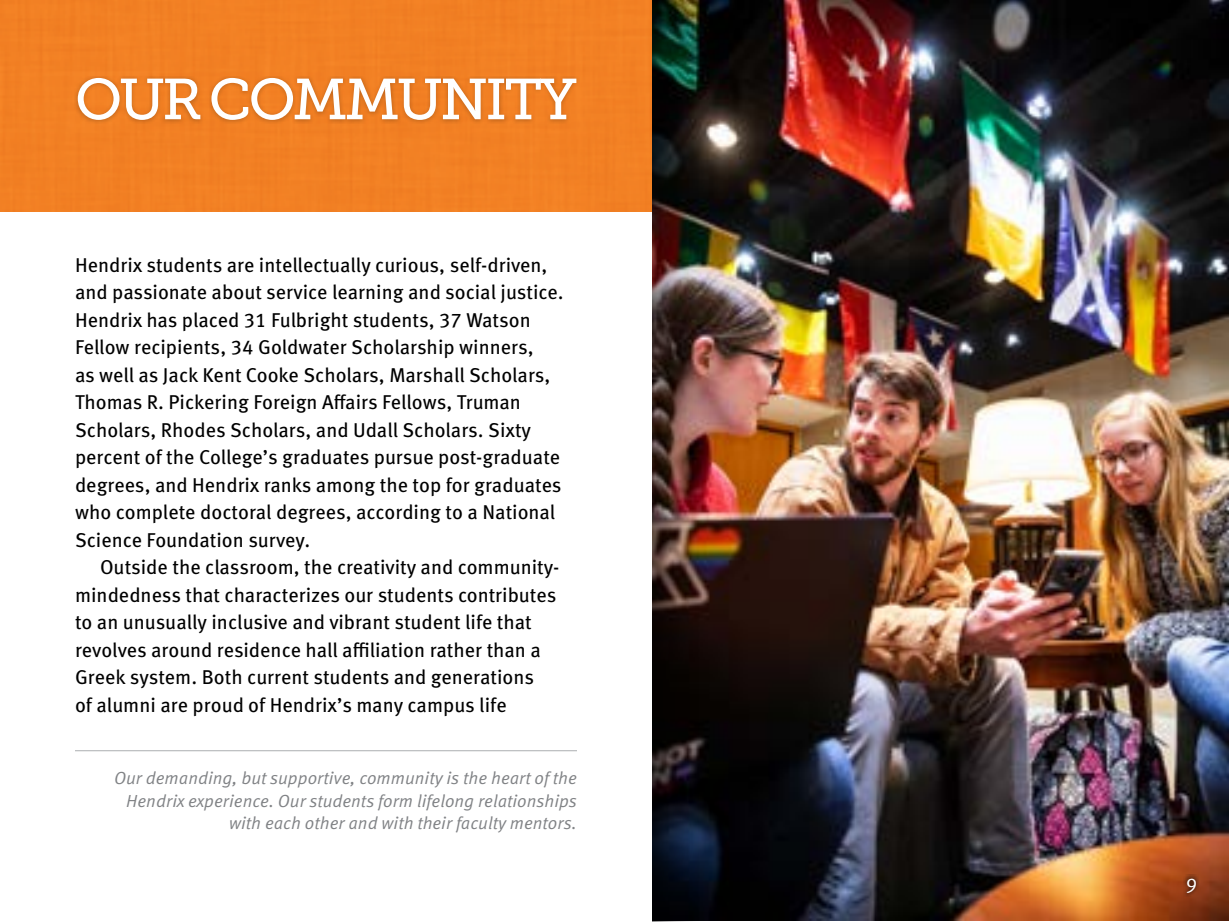
<style>
.page{position:relative;width:1229px;height:922px;background:#fff}
.page>*{position:absolute;margin:0;border:0;box-sizing:border-box;transform-origin:0 0}
.t1{font:57.5px "Museo Slab 500";letter-spacing:-.05em;color:#fff}
.t2{font:20px/27.5px "Meta OT";color:#000}
.t3{font:20px "Meta OT Norm";color:#fff}
.t4{font:17.5px/22.5px "Meta OT Norm Ita";color:#808285;text-align:right}
</style>
<div class="page">
<div style="left:0;top:0;width:652px;height:212px;background:#f28024"></div>
<div style="left:75px;top:76px;width:505px;height:47px;background:#000;opacity:.2"></div>
<img style="left:703px;top:0;width:526px;height:920px">
<img style="left:652px;top:0;width:51px;height:922px">
<hr style="left:75px;top:750px;width:502px;height:1px;background:#bcbec0">
<div style="left:1184px;top:874px;width:15px;height:22px;background:#000;opacity:.75"></div>
<h1 class="t1" style="left:75px;top:67px;width:503px">OUR COMMUNITY</h1>
<p class="t2" style="left:75px;top:251px;width:490px">Hendrix students are intellectually curious, self-driven, and passionate about service learning and social justice.<br>Hendrix has placed 31 Fulbright students, 37 Watson Fellow recipients, 34 Goldwater Scholarship winners,<br>as well as Jack Kent Cooke Scholars, Marshall Scholars, Thomas R. Pickering Foreign Affairs Fellows, Truman Scholars, Rhodes Scholars, and Udall Scholars. Sixty percent of the College’s graduates pursue post-graduate degrees, and Hendrix ranks among the top for graduates who complete doctoral degrees, according to a National Science Foundation survey.</p>
<p class="t2" style="left:75px;top:554px;width:486px;text-indent:25px">Outside the classroom, the creativity and community&shy;mindedness that characterizes our students contributes to an unusually inclusive and vibrant student life that revolves around residence hall affiliation rather than a Greek system. Both current students and generations<br>of alumni are proud of Hendrix’s many campus life</p>
<p class="t4" style="left:114px;top:767px;width:464px">Our demanding, but supportive, community is the heart of the<br>Hendrix experience. Our students form lifelong relationships with each other and with their faculty mentors.</p>
<p class="t3" style="left:1186px;top:873px;width:13px">9</p>
</div>
